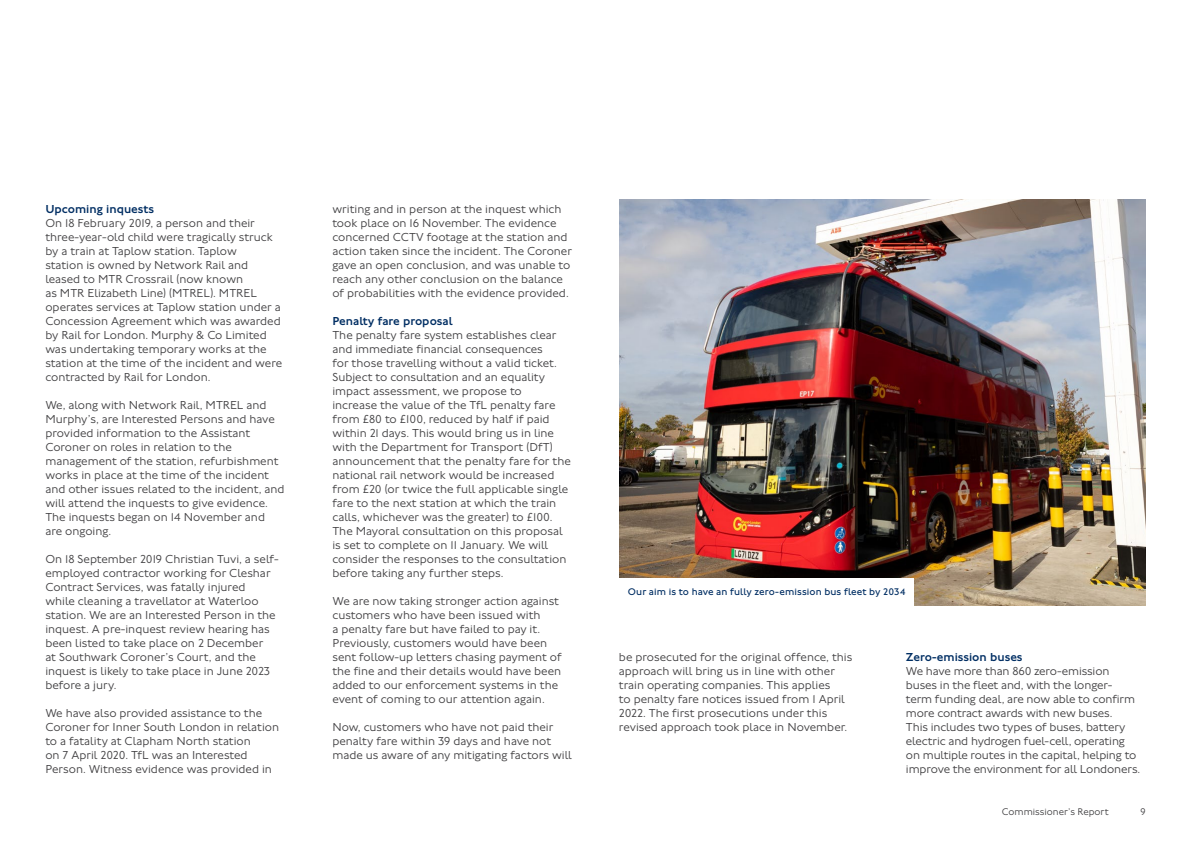
<style>
.page{position:relative;width:1191px;height:842px;background:#fff}
.page>*{position:absolute;margin:0;border:0;box-sizing:border-box;transform-origin:0 0}
.Body_12_14__P{font:300 12px/14px "Johnston 100";color:#414042}
.Body_Heading_12_14_B{font:500 12px "Johnston 100";color:#002e63}
.PictureCaption_10_12{font:10px "Johnston 100";letter-spacing:.005em;color:#002e63}
.t1{font:300 10px "Johnston 100";color:#414042}
</style>
<div class="page">
<img style="left:619px;top:199px;width:526px;height:407px">
<div style="left:619px;top:579px;width:295px;height:27px;background:#fff"></div>
<h3 class="Body_Heading_12_14_B" style="left:45px;top:203px;width:110px">Upcoming inquests</h3>
<p class="Body_12_14__P" style="left:45px;top:217px;width:238px">On 18 February 2019, a person and their three-year-old child were tragically struck by a train at Taplow station. Taplow<br>station is owned by Network Rail and leased to MTR Crossrail (now known<br>as MTR Elizabeth Line) (MTREL). MTREL operates services at Taplow station under a Concession Agreement which was awarded by Rail for London. Murphy &amp; Co Limited was undertaking temporary works at the station at the time of the incident and were contracted by Rail for London.</p>
<p class="Body_12_14__P" style="left:45px;top:399px;width:241px">We, along with Network Rail, MTREL and Murphy’s, are Interested Persons and have provided information to the Assistant Coroner on roles in relation to the management of the station, refurbishment works in place at the time of the incident and other issues related to the incident, and will attend the inquests to give evidence.<br>The inquests began on 14 November and are ongoing.</p>
<p class="Body_12_14__P" style="left:45px;top:553px;width:235px">On 18 September 2019 Christian Tuvi, a self&shy;employed contractor working for Cleshar Contract Services, was fatally injured<br>while cleaning a travellator at Waterloo station. We are an Interested Person in the inquest. A pre-inquest review hearing has been listed to take place on 2 December<br>at Southwark Coroner’s Court, and the inquest is likely to take place in June 2023 before a jury.</p>
<p class="Body_12_14__P" style="left:45px;top:707px;width:235px">We have also provided assistance to the Coroner for Inner South London in relation to a fatality at Clapham North station<br>on 7 April 2020. TfL was an Interested Person. Witness evidence was provided in</p>
<p class="Body_12_14__P" style="left:332px;top:203px;width:241px">writing and in person at the inquest which took place on 16 November. The evidence concerned CCTV footage at the station and action taken since the incident. The Coroner gave an open conclusion, and was unable to reach any other conclusion on the balance of probabilities with the evidence provided.</p>
<h3 class="Body_Heading_12_14_B" style="left:332px;top:315px;width:122px">Penalty fare proposal</h3>
<p class="Body_12_14__P" style="left:332px;top:329px;width:240px">The penalty fare system establishes clear and immediate financial consequences<br>for those travelling without a valid ticket.<br>Subject to consultation and an equality impact assessment, we propose to<br>increase the value of the TfL penalty fare from £80 to £100, reduced by half if paid within 21 days. This would bring us in line with the Department for Transport (DfT) announcement that the penalty fare for the national rail network would be increased from £20 (or twice the full applicable single fare to the next station at which the train calls, whichever was the greater) to £100.<br>The Mayoral consultation on this proposal is set to complete on 11 January. We will consider the responses to the consultation before taking any further steps.</p>
<p class="Body_12_14__P" style="left:332px;top:595px;width:231px">We are now taking stronger action against customers who have been issued with<br>a penalty fare but have failed to pay it.<br>Previously, customers would have been sent follow-up letters chasing payment of the fine and their details would have been added to our enforcement systems in the event of coming to our attention again.</p>
<p class="Body_12_14__P" style="left:332px;top:721px;width:241px">Now, customers who have not paid their penalty fare within 39 days and have not made us aware of any mitigating factors will</p>
<p class="PictureCaption_10_12" style="left:628px;top:586px;width:279px">Our aim is to have an fully zero-emission bus fleet by 2034</p>
<p class="Body_12_14__P" style="left:619px;top:651px;width:235px">be prosecuted for the original offence, this approach will bring us in line with other train operating companies. This applies<br>to penalty fare notices issued from 1 April 2022. The first prosecutions under this revised approach took place in November.</p>
<h3 class="Body_Heading_12_14_B" style="left:906px;top:651px;width:118px">Zero-emission buses</h3>
<p class="Body_12_14__P" style="left:906px;top:665px;width:236px">We have more than 860 zero-emission buses in the fleet and, with the longer&shy;term funding deal, are now able to confirm more contract awards with new buses.<br>This includes two types of buses, battery electric and hydrogen fuel-cell, operating on multiple routes in the capital, helping to improve the environment for all Londoners.</p>
<p class="t1" style="left:1002px;top:807px;width:108px">Commissioner’s Report</p>
<p class="t1" style="left:1140px;top:807px;width:7px">9</p>
</div>
